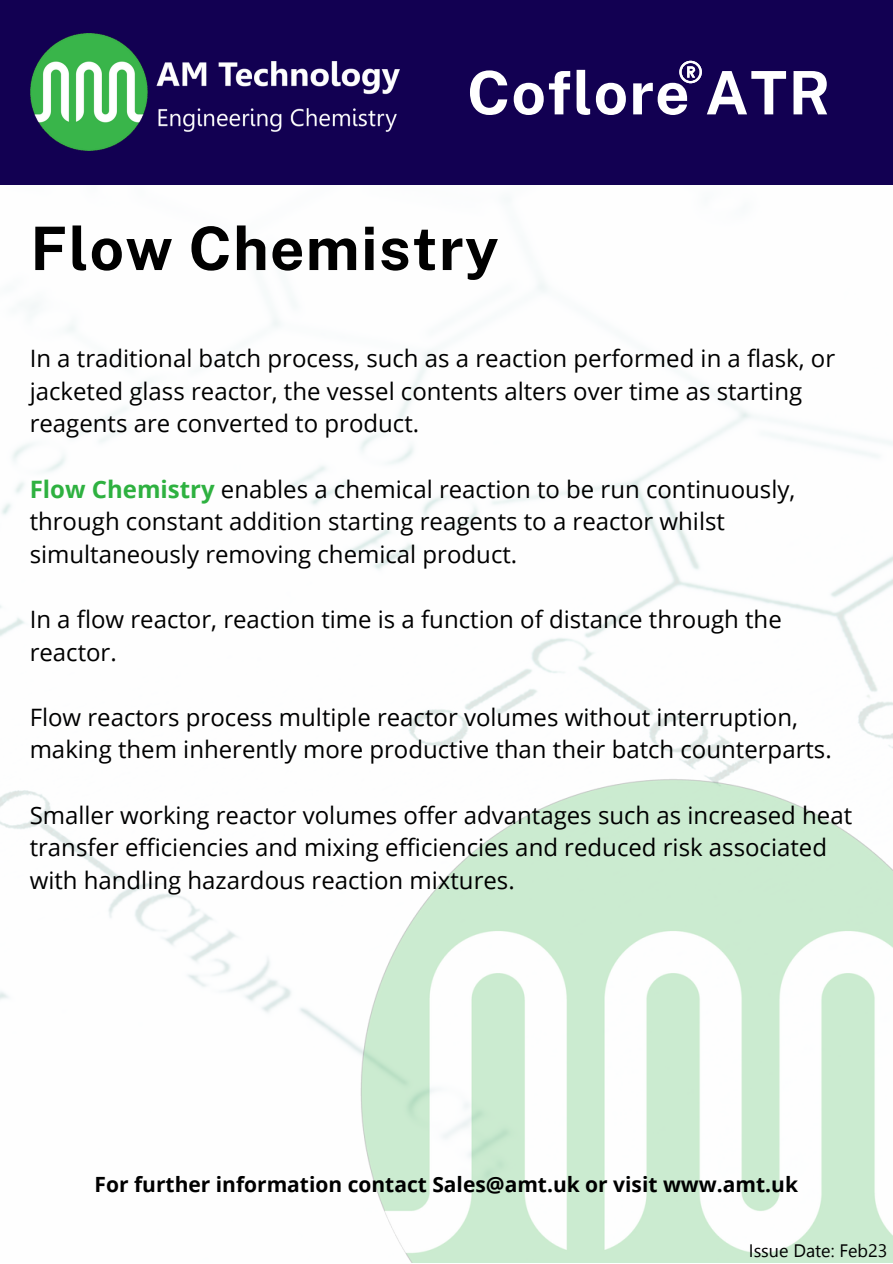
<style>
.page{position:relative;width:893px;height:1264px;background:#fff}
.page>*{position:absolute;margin:0;border:0;box-sizing:border-box;transform-origin:0 0}
.t1{font:700 60px "Public Sans";letter-spacing:.025em;color:#000}
.t2{font:700 60px "Public Sans";letter-spacing:.025em;color:#fff}
.t3{font:24px/32.5px "Open Sans";color:#000}
.t4{font:700 21px "Open Sans";color:#000}
.t5{font:18px "Leelawadee UI";color:#000}
.s1{font-weight:700;color:#2eb140}
</style>
<div class="page">
<img style="left:0;top:235px;width:892px;height:812px">
<div style="left:0;top:0;width:892px;height:185px;background:#120052"></div>
<img style="left:30px;top:34px;width:369px;height:117px">
<img style="left:350px;top:764px;width:542px;height:498px">
<svg style="left:679px;top:61px;width:22px;height:22px"></svg>
<h1 class="t2" style="left:467px;top:57px;width:365px">Coflore ATR</h1>
<h1 class="t1" style="left:30px;top:213px;width:469px">Flow Chemistry</h1>
<p class="t3" style="left:30px;top:341px;width:806px">In a traditional batch process, such as a reaction performed in a flask, or jacketed glass reactor, the vessel contents alters over time as starting reagents are converted to product.</p>
<p class="t3" style="left:30px;top:472px;width:767px"><span class="s1">Flow Chemistry</span> enables a chemical reaction to be run continuously, through constant addition starting reagents to a reactor whilst simultaneously removing chemical product.</p>
<p class="t3" style="left:30px;top:602px;width:753px">In a flow reactor, reaction time is a function of distance through the reactor.</p>
<p class="t3" style="left:30px;top:700px;width:803px">Flow reactors process multiple reactor volumes without interruption, making them inherently more productive than their batch counterparts.</p>
<p class="t3" style="left:30px;top:798px;width:823px">Smaller working reactor volumes offer advantages such as increased heat transfer efficiencies and mixing efficiencies and reduced risk associated with handling hazardous reaction mixtures.</p>
<p class="t4" style="left:95px;top:1169px;width:704px">For further information contact Sales@amt.uk or visit www.amt.uk</p>
<p class="t5" style="left:748px;top:1237px;width:140px">Issue Date: Feb23</p>
</div>
